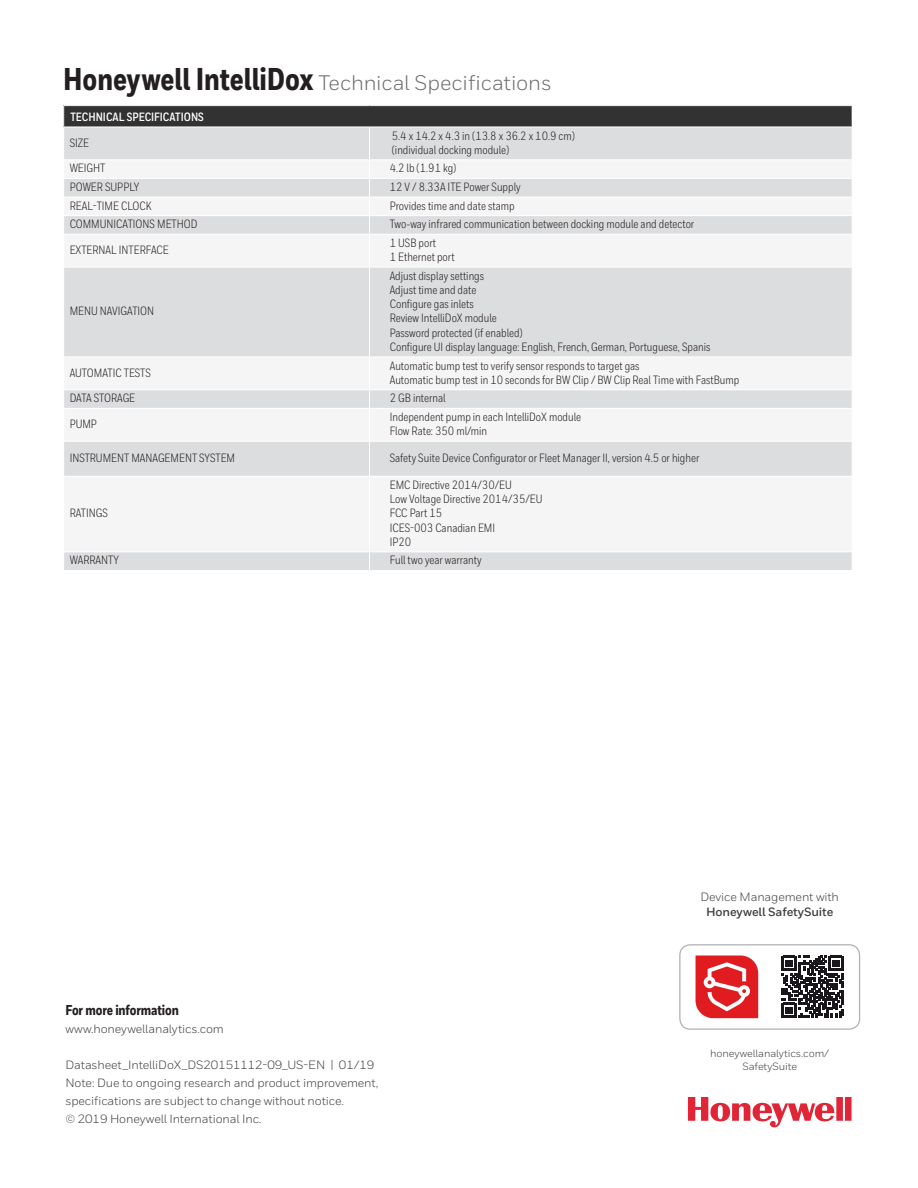
<style>
.page{position:relative;width:918px;height:1188px;background:#fff}
.page>*{position:absolute;margin:0;border:0;box-sizing:border-box;transform-origin:0 0}
.Cover_heading_1{font:21px "Honeywell Sans";letter-spacing:-.01em;color:#6c6d70}
.Cover__Address_Block{font:800 14.25px "Honeywell Cond";letter-spacing:-.01em;color:#231f20}
.Table__Body{font:12px "Honeywell Cond";color:#231f20}
.Cover__Address_Block-2{font:12px/18px "Honeywell Sans";letter-spacing:-.01em;color:#3e3e3f}
.Page_1_main_text{font:12px/15px "Honeywell Sans";letter-spacing:-.01em;color:#3e3e3f;text-align:center}
.Table__Header{font:700 12px "Honeywell Cond";color:#fff}
.Page_1_main_text-2{font:10.5px/13.5px "Honeywell Sans";letter-spacing:-.01em;color:#3e3e3f;text-align:center}
.s1{font-family:"Honeywell Cond";font-weight:800;font-size:31.5px;color:#231f20}
.s2{font-weight:700}
</style>
<div class="page">
<div style="left:64px;top:106px;width:788px;height:21px;background:#333233"></div>
<div style="left:64px;top:128px;width:788px;height:442px;background:#dcdddf"></div>
<svg style="left:64px;top:160px;width:788px;height:391px;fill:#f5f5f6"></svg>
<svg style="left:63px;top:106px;width:1px;height:21px"></svg>
<hr style="left:369px;top:127px;width:1px;height:32px;background:#fff">
<hr style="left:63px;top:159px;width:306px;height:1px;background:#fff">
<hr style="left:369px;top:159px;width:484px;height:1px;background:#fff">
<hr style="left:63px;top:178px;width:306px;height:1px;background:#fff">
<hr style="left:369px;top:178px;width:484px;height:1px;background:#fff">
<hr style="left:63px;top:197px;width:306px;height:1px;background:#fff">
<hr style="left:369px;top:197px;width:484px;height:1px;background:#fff">
<hr style="left:63px;top:215px;width:306px;height:1px;background:#fff">
<hr style="left:369px;top:215px;width:484px;height:1px;background:#fff">
<svg style="left:369px;top:160px;width:1px;height:74px"></svg>
<hr style="left:63px;top:234px;width:306px;height:1px;background:#fff">
<hr style="left:369px;top:234px;width:484px;height:1px;background:#fff">
<hr style="left:369px;top:235px;width:1px;height:32px;background:#fff">
<hr style="left:63px;top:267px;width:306px;height:1px;background:#fff">
<hr style="left:369px;top:267px;width:484px;height:1px;background:#fff">
<hr style="left:369px;top:267px;width:1px;height:90px;background:#fff">
<hr style="left:63px;top:357px;width:306px;height:1px;background:#fff">
<hr style="left:369px;top:357px;width:484px;height:1px;background:#fff">
<hr style="left:369px;top:357px;width:1px;height:32px;background:#fff">
<hr style="left:63px;top:389px;width:306px;height:1px;background:#fff">
<hr style="left:369px;top:389px;width:484px;height:1px;background:#fff">
<svg style="left:369px;top:390px;width:1px;height:18px"></svg>
<hr style="left:63px;top:408px;width:306px;height:1px;background:#fff">
<hr style="left:369px;top:408px;width:484px;height:1px;background:#fff">
<hr style="left:369px;top:409px;width:1px;height:32px;background:#fff">
<hr style="left:63px;top:441px;width:306px;height:1px;background:#fff">
<hr style="left:369px;top:441px;width:484px;height:1px;background:#fff">
<hr style="left:369px;top:442px;width:1px;height:34px;background:#fff">
<hr style="left:63px;top:476px;width:306px;height:1px;background:#fff">
<hr style="left:369px;top:476px;width:484px;height:1px;background:#fff">
<hr style="left:369px;top:477px;width:1px;height:74px;background:#fff">
<hr style="left:63px;top:551px;width:306px;height:1px;background:#fff">
<hr style="left:369px;top:551px;width:484px;height:1px;background:#fff">
<svg style="left:369px;top:552px;width:1px;height:18px"></svg>
<svg style="left:688px;top:1097px;width:164px;height:31px"></svg>
<div style="left:679px;top:944px;width:181px;height:86px;border:1px solid #b0b3b5;border-radius:10px"></div>
<svg style="left:696px;top:956px;width:62px;height:62px"></svg>
<svg style="left:782px;top:956px;width:62px;height:62px"></svg>
<p class="Cover_heading_1" style="left:63px;top:70px;width:490px"><span class="s1">Honeywell IntelliDox</span> Technical Specifications</p>
<p class="Table__Header" style="left:70px;top:110px;width:135px">TECHNICAL SPECIFICATIONS</p>
<p class="Table__Body" style="left:70px;top:135px;width:21px">SIZE</p>
<p class="Table__Body" style="left:392px;top:128px;width:185px">5.4 x 14.2 x 4.3 in (13.8 x 36.2 x 10.9 cm)</p>
<p class="Table__Body" style="left:392px;top:143px;width:119px">(individual docking module)</p>
<p class="Table__Body" style="left:70px;top:161px;width:37px">WEIGHT</p>
<p class="Table__Body" style="left:390px;top:161px;width:68px">4.2 lb (1.91 kg)</p>
<p class="Table__Body" style="left:70px;top:180px;width:71px">POWER SUPPLY</p>
<p class="Table__Body" style="left:390px;top:180px;width:132px">12 V / 8.33A ITE Power Supply</p>
<p class="Table__Body" style="left:70px;top:198px;width:83px">REAL-TIME CLOCK</p>
<p class="Table__Body" style="left:390px;top:198px;width:126px">Provides time and date stamp</p>
<p class="Table__Body" style="left:70px;top:217px;width:130px">COMMUNICATIONS METHOD</p>
<p class="Table__Body" style="left:390px;top:217px;width:306px">Two-way infrared communication between docking module and detector</p>
<p class="Table__Body" style="left:70px;top:243px;width:101px">EXTERNAL INTERFACE</p>
<p class="Table__Body" style="left:390px;top:236px;width:48px">1 USB port</p>
<p class="Table__Body" style="left:390px;top:250px;width:66px">1 Ethernet port</p>
<p class="Table__Body" style="left:70px;top:304px;width:86px">MENU NAVIGATION</p>
<p class="Table__Body" style="left:70px;top:365px;width:83px">AUTOMATIC TESTS</p>
<p class="Table__Body" style="left:390px;top:268px;width:96px">Adjust display settings</p>
<p class="Table__Body" style="left:390px;top:283px;width:88px">Adjust time and date</p>
<p class="Table__Body" style="left:390px;top:297px;width:86px">Configure gas inlets</p>
<p class="Table__Body" style="left:390px;top:311px;width:109px">Review IntelliDoX module</p>
<p class="Table__Body" style="left:390px;top:325px;width:135px">Password protected (if enabled)</p>
<p class="Table__Body" style="left:390px;top:340px;width:322px">Configure UI display language: English, French, German, Portuguese, Spanis</p>
<p class="Table__Body" style="left:390px;top:358px;width:251px">Automatic bump test to verify sensor responds to target gas</p>
<p class="Table__Body" style="left:390px;top:373px;width:351px">Automatic bump test in 10 seconds for BW Clip / BW Clip Real Time with FastBump</p>
<p class="Table__Body" style="left:70px;top:391px;width:67px">DATA STORAGE</p>
<p class="Table__Body" style="left:390px;top:391px;width:57px">2 GB internal</p>
<p class="Table__Body" style="left:70px;top:417px;width:29px">PUMP</p>
<p class="Table__Body" style="left:390px;top:410px;width:193px">Independent pump in each IntelliDoX module</p>
<p class="Table__Body" style="left:390px;top:424px;width:99px">Flow Rate: 350 ml/min</p>
<p class="Table__Body" style="left:70px;top:451px;width:167px">INSTRUMENT MANAGEMENT SYSTEM</p>
<p class="Table__Body" style="left:390px;top:451px;width:311px">Safety Suite Device Configurator or Fleet Manager II, version 4.5 or higher</p>
<p class="Table__Body" style="left:70px;top:506px;width:40px">RATINGS</p>
<p class="Table__Body" style="left:390px;top:478px;width:124px">EMC Directive 2014/30/EU</p>
<p class="Table__Body" style="left:390px;top:492px;width:154px">Low Voltage Directive 2014/35/EU</p>
<p class="Table__Body" style="left:390px;top:506px;width:54px">FCC Part 15</p>
<p class="Table__Body" style="left:390px;top:520px;width:107px">ICES-003 Canadian EMI</p>
<p class="Table__Body" style="left:390px;top:535px;width:23px">IP20</p>
<p class="Table__Body" style="left:70px;top:553px;width:51px">WARRANTY</p>
<p class="Table__Body" style="left:390px;top:553px;width:93px">Full two year warranty</p>
<p class="Cover__Address_Block" style="left:65px;top:1001px;width:115px">For more information</p>
<p class="Cover__Address_Block-2" style="left:65px;top:1019px;width:160px">www.honeywellanalytics.com</p>
<p class="Cover__Address_Block-2" style="left:65px;top:1055px;width:314px">Datasheet_IntelliDoX_DS20151112-09_US-EN | 01/19<br>Note: Due to ongoing research and product improvement, specifications are subject to change without notice.</p>
<p class="Cover__Address_Block-2" style="left:65px;top:1109px;width:198px">© 2019 Honeywell International Inc.</p>
<p class="Page_1_main_text" style="left:700px;top:889px;width:140px">Device Management with<br><span class="s2">Honeywell SafetySuite</span></p>
<p class="Page_1_main_text-2" style="left:710px;top:1046px;width:121px">honeywellanalytics.com/<br>SafetySuite</p>
</div>
